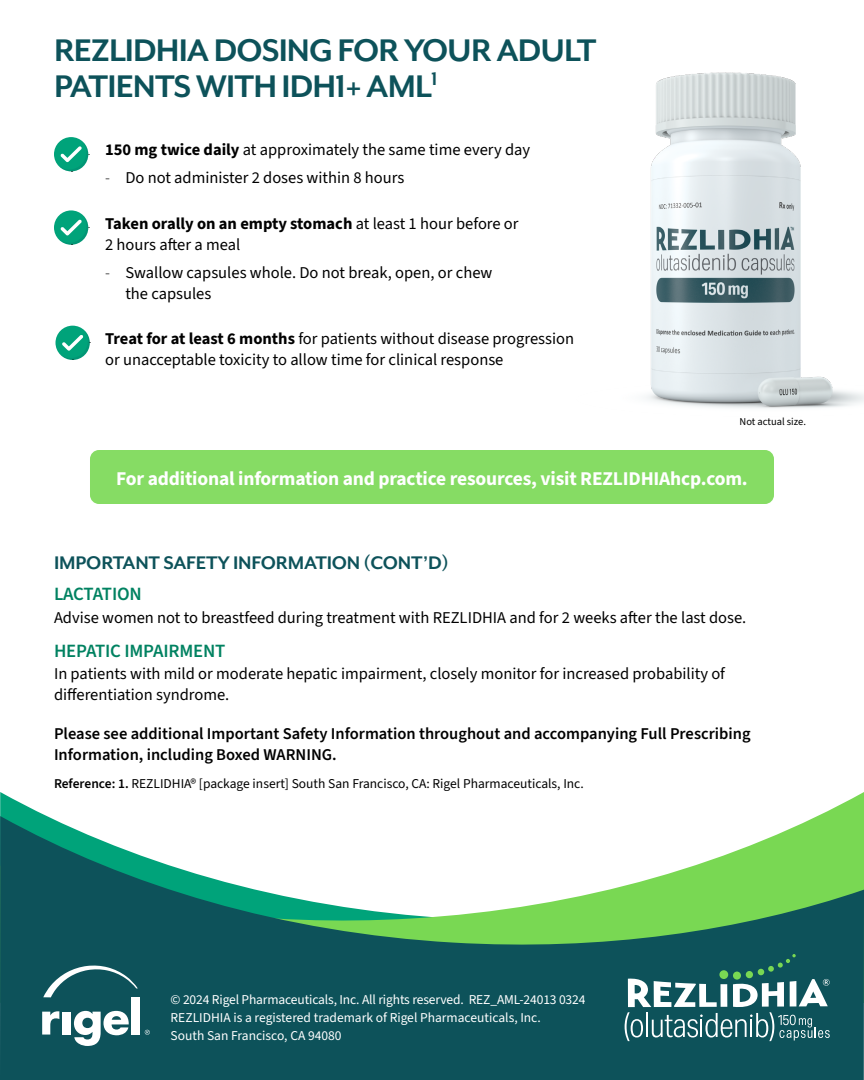
<style>
.page{position:relative;width:864px;height:1080px;background:#fff}
.page>*{position:absolute;margin:0;border:0;box-sizing:border-box;transform-origin:0 0}
.t1{font:700 36px/36px "Mr Eaves Mod OT";letter-spacing:-.025em;color:#0d525a}
.t2{font:700 21px "Mr Eaves Mod OT";letter-spacing:-.01em;color:#0d525a}
.t3{font:700 19.5px "Source Sans 3";letter-spacing:-.01em;color:#fff}
.t4{font:600 18.75px "Source Sans 3";letter-spacing:-.01em;color:#008261}
.t5{font:16.5px/21px "Source Sans 3";color:#000}
.t6{font:600 16.5px/21px "Source Sans 3";color:#000}
.t7{font:13.5px/18px "Source Sans 3";letter-spacing:-.01em;color:#fff}
.t8{font:13.5px "Source Sans 3";color:#000}
.t9{font:10.5px "Source Sans 3";color:#000}
.s1{font-weight:700}
.s2{font-weight:300}
.s3{font-weight:600}
</style>
<div class="page">
<img style="left:646px;top:72px;width:218px;height:337px">
<svg style="left:0;top:792px;width:864px;height:24px"></svg>
<svg style="left:0;top:816px;width:864px;height:264px;fill:#0d525a"></svg>
<svg style="left:43px;top:966px;width:95px;height:31px;background:#306b72"></svg>
<svg style="left:42px;top:1011px;width:17px;height:24px"></svg>
<div style="left:63px;top:1012px;width:8px;height:23px;background:#fff"></div>
<svg style="left:74px;top:1011px;width:55px;height:35px"></svg>
<div style="left:132px;top:997px;width:8px;height:38px;background:#fff"></div>
<svg style="left:145px;top:1030px;width:5px;height:5px"></svg>
<svg style="left:625px;top:954px;width:205px;height:87px"></svg>
<div style="left:54px;top:137px;width:34px;height:34px;background:#00a37a;border-radius:50%"></div>
<svg style="left:58px;top:141px;width:30px;height:30px"></svg>
<svg style="left:54px;top:210px;width:34px;height:35px"></svg>
<svg style="left:58px;top:215px;width:30px;height:30px"></svg>
<div style="left:56px;top:326px;width:34px;height:34px;background:#00a37a;border-radius:50%"></div>
<svg style="left:60px;top:330px;width:30px;height:30px"></svg>
<div style="left:90px;top:450px;width:684px;height:54px;background:#86dc64;border-radius:9px"></div>
<h1 class="t1" style="left:54px;top:32px;width:544px">REZLIDHIA DOSING FOR YOUR ADULT<br>PATIENTS WITH IDH1+ AML<sup>1</sup></h1>
<p class="t5" style="left:105px;top:140px;width:427px"><span class="s1">150 mg twice daily</span> at approximately the same time every day</p>
<p class="t5" style="left:105px;top:168px;width:301px"><span class="s2">-</span> Do not administer 2 doses within 8 hours</p>
<p class="t5" style="left:105px;top:213px;width:415px"><span class="s1">Taken orally on an empty stomach</span> at least 1 hour before or<br>2 hours after a meal</p>
<p class="t5" style="left:125px;top:262px;width:369px;text-indent:-20px"><span class="s2">-</span> Swallow capsules whole. Do not break, open, or chew the capsules</p>
<p class="t5" style="left:105px;top:329px;width:470px"><span class="s1">Treat for at least 6 months</span> for patients without disease progression or unacceptable toxicity to allow time for clinical response</p>
<p class="t9" style="left:740px;top:414px;width:68px">Not actual size.</p>
<p class="t3" style="left:116px;top:465px;width:633px">For additional information and practice resources, visit REZLIDHIAhcp.com.</p>
<p class="t2" style="left:54px;top:551px;width:396px">IMPORTANT SAFETY INFORMATION (CONT’D)</p>
<p class="t4" style="left:54px;top:582px;width:89px">LACTATION</p>
<p class="t5" style="left:54px;top:608px;width:694px">Advise women not to breastfeed during treatment with REZLIDHIA and for 2 weeks after the last dose.</p>
<p class="t4" style="left:54px;top:638px;width:173px">HEPATIC IMPAIRMENT</p>
<p class="t5" style="left:54px;top:664px;width:673px">In patients with mild or moderate hepatic impairment, closely monitor for increased probability of differentiation syndrome.</p>
<p class="t6" style="left:54px;top:723px;width:698px">Please see additional Important Safety Information throughout and accompanying Full Prescribing<br>Information, including Boxed WARNING.</p>
<p class="t8" style="left:54px;top:774px;width:531px"><span class="s3">Reference: 1.</span> REZLIDHIA® [package insert] South San Francisco, CA: Rigel Pharmaceuticals, Inc.</p>
<p class="t7" style="left:171px;top:991px;width:416px">© 2024 Rigel Pharmaceuticals, Inc. All rights reserved. REZ_AML-24013 0324<br>REZLIDHIA is a registered trademark of Rigel Pharmaceuticals, Inc.<br>South San Francisco, CA 94080</p>
</div>
